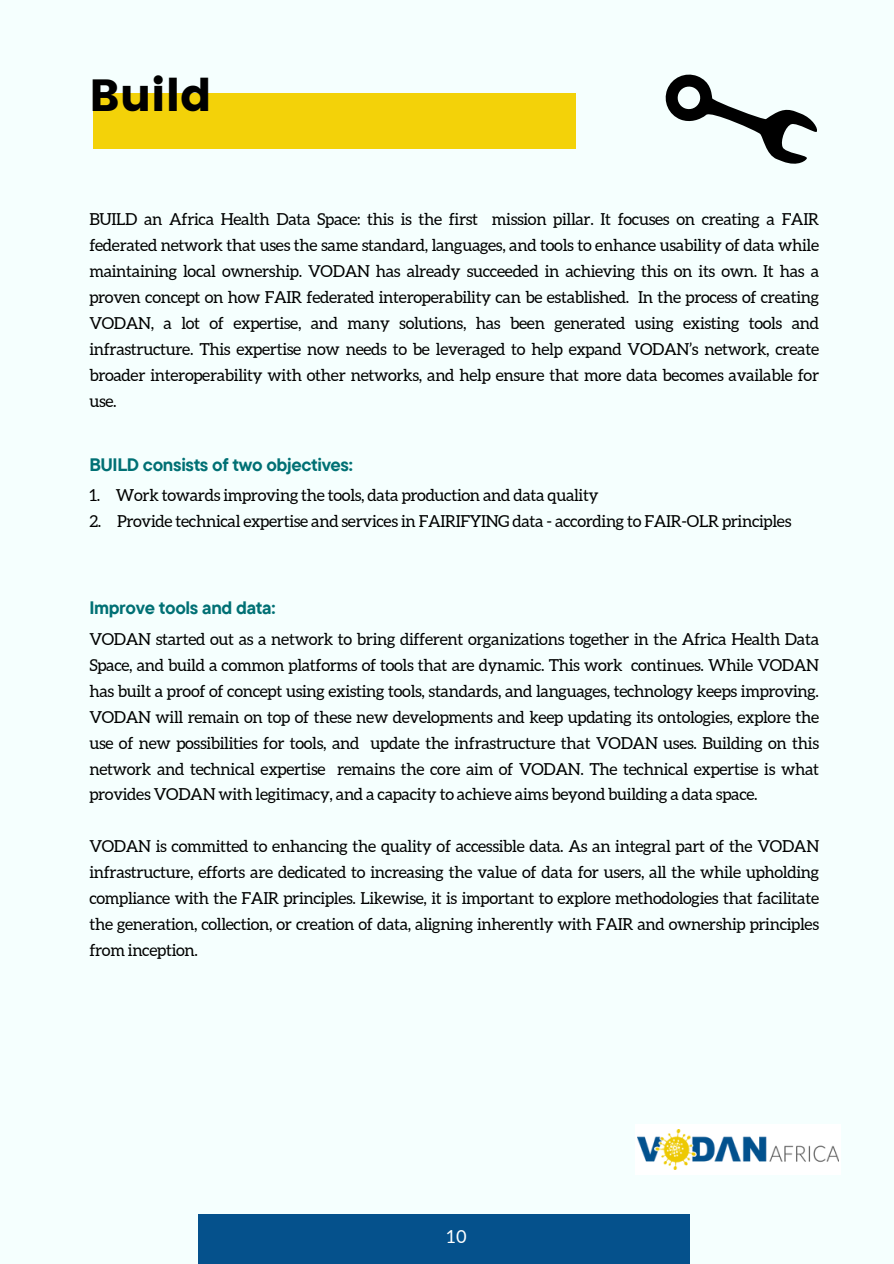
<style>
.page{position:relative;width:894px;height:1264px;background:#fff}
.page>*{position:absolute;margin:0;border:0;box-sizing:border-box;transform-origin:0 0}
.t1{font:45px "Poppins";color:#000}
.t2{font:700 18px "TT Commons Pro";letter-spacing:-.02em;color:#007074}
.t3{font:18px "Aleo";color:#fff}
.t4{font:16.5px/25.8px "Aleo";letter-spacing:-.02em;color:#000;text-align:justify}
</style>
<div class="page">
<div style="left:0;top:0;width:893px;height:1263px;background:#f5fffe"></div>
<div style="left:94px;top:94px;width:481px;height:55px;background:#f3d209"></div>
<div style="left:635px;top:1124px;width:205px;height:50px;background:#fff"></div>
<img style="left:637px;top:1129px;width:201px;height:40px">
<svg style="left:665px;top:74px;width:152px;height:90px"></svg>
<div style="left:199px;top:1214px;width:490px;height:49px;background:#05518c"></div>
<p class="t1" style="left:89px;top:69px;width:124px">Build</p>
<h1 class="t4" style="left:89px;top:206px;width:731px">BUILD an Africa Health Data Space: this is the first mission pillar. It focuses on creating a FAIR federated network that uses the same standard, languages, and tools to enhance usability of data while maintaining local ownership. VODAN has already succeeded in achieving this on its own. It has a proven concept on how FAIR federated interoperability can be established. In the process of creating VODAN, a lot of expertise, and many solutions, has been generated using existing tools and infrastructure. This expertise now needs to be leveraged to help expand VODAN’s network, create broader interoperability with other networks, and help ensure that more data becomes available for use.</h1>
<p class="t2" style="left:89px;top:452px;width:265px">BUILD consists of two objectives:</p>
<p class="t4" style="left:89px;top:482px;width:510px">1. Work towards improving the tools, data production and data quality</p>
<h2 class="t4" style="left:89px;top:508px;width:703px">2. Provide technical expertise and services in FAIRIFYING data - according to FAIR-OLR principles</h2>
<h2 class="t2" style="left:89px;top:596px;width:188px">Improve tools and data:</h2>
<p class="t4" style="left:89px;top:626px;width:731px">VODAN started out as a network to bring different organizations together in the Africa Health Data Space, and build a common platforms of tools that are dynamic. This work continues. While VODAN has built a proof of concept using existing tools, standards, and languages, technology keeps improving.<br>VODAN will remain on top of these new developments and keep updating its ontologies, explore the use of new possibilities for tools, and update the infrastructure that VODAN uses. Building on this network and technical expertise remains the core aim of VODAN. The technical expertise is what provides VODAN with legitimacy, and a capacity to achieve aims beyond building a data space.</p>
<p class="t4" style="left:89px;top:833px;width:731px">VODAN is committed to enhancing the quality of accessible data. As an integral part of the VODAN infrastructure, efforts are dedicated to increasing the value of data for users, all the while upholding compliance with the FAIR principles. Likewise, it is important to explore methodologies that facilitate the generation, collection, or creation of data, aligning inherently with FAIR and ownership principles from inception.</p>
<p class="t3" style="left:446px;top:1226px;width:21px">10</p>
</div>
